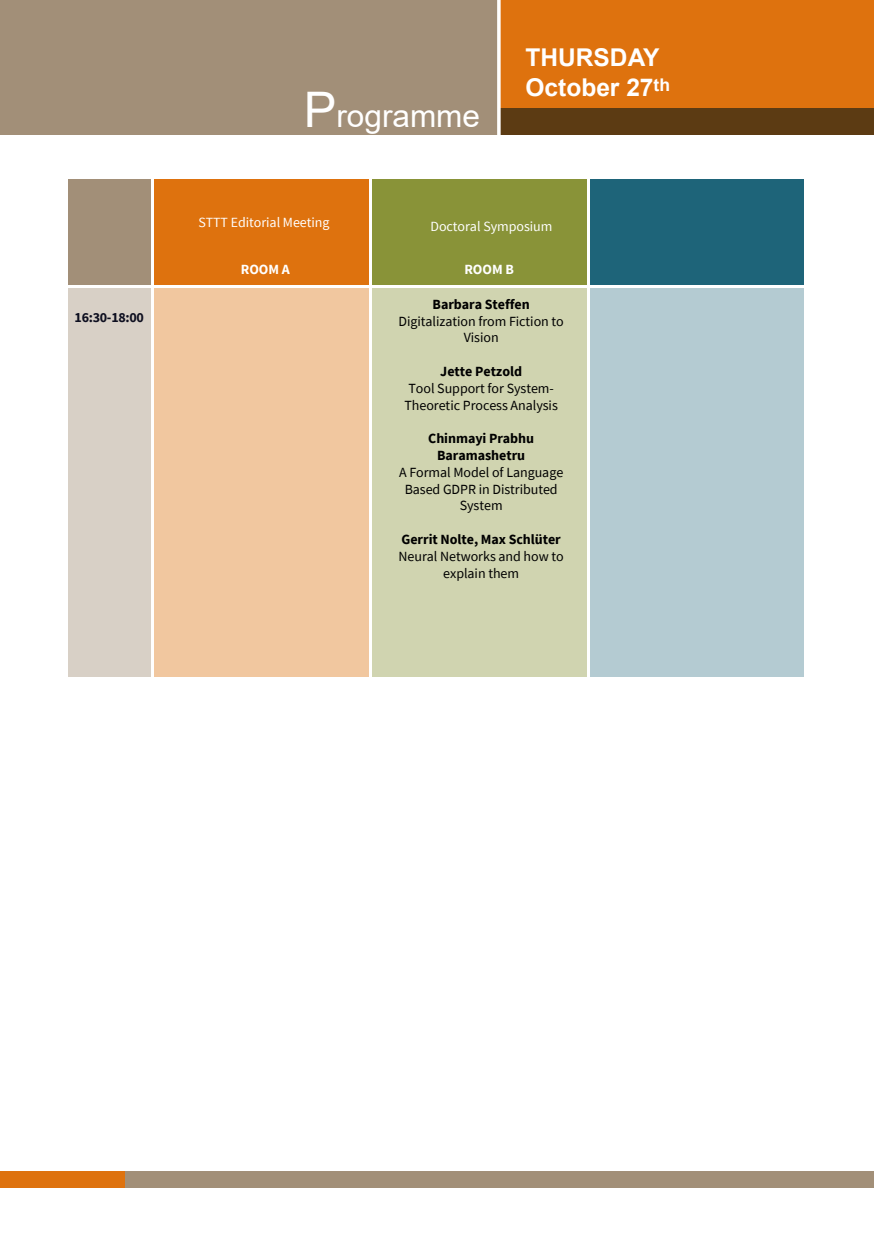
<style>
.page{position:relative;width:874px;height:1241px;background:#fff}
.page>*{position:absolute;margin:0;border:0;box-sizing:border-box;transform-origin:0 0}
.t1{font:31.5px "Arial";color:#fff}
.t2{font:700 24.5px/29.4px "Arial";color:#fff}
.t3{font:14px/16.8px "Source Sans Pro";letter-spacing:-.005em;color:#000;text-align:center}
.t4{font:700 14px/16.8px "Source Sans Pro";letter-spacing:-.005em;color:#000;text-align:center}
.t5{font:14px "Source Sans Pro";letter-spacing:-.005em;color:#fff}
.t6{font:700 14px "Source Sans Pro";letter-spacing:-.02em;color:#0e0f20}
.t7{font:700 14px "Source Sans Pro";letter-spacing:-.005em;color:#fff}
.s1{font-size:49px}
</style>
<div class="page">
<div style="left:0;top:1171px;width:873px;height:17px;background:#a28f78"></div>
<div style="left:0;top:1171px;width:124px;height:17px;background:#de720e"></div>
<div style="left:0;top:0;width:546px;height:135px;background:#a28f78"></div>
<div style="left:498px;top:0;width:375px;height:108px;background:#de720e"></div>
<div style="left:498px;top:108px;width:375px;height:27px;background:#5c3b13"></div>
<div style="left:69px;top:288px;width:82px;height:389px;background:#d8d0c6"></div>
<div style="left:155px;top:179px;width:213px;height:106px;background:#de720e"></div>
<div style="left:372px;top:179px;width:214px;height:106px;background:#899338"></div>
<div style="left:589px;top:179px;width:214px;height:106px;background:#1e6479"></div>
<div style="left:155px;top:288px;width:213px;height:389px;background:#f1c79f"></div>
<div style="left:372px;top:288px;width:214px;height:389px;background:#d0d4b0"></div>
<div style="left:589px;top:288px;width:214px;height:389px;background:#b4cbd2"></div>
<div style="left:69px;top:179px;width:82px;height:106px;background:#a28f78"></div>
<hr style="left:497px;top:0;width:3px;height:137px;background:#fff">
<hr style="left:873px;top:0;width:1px;height:135px;background:#5c3b13">
<p class="t6" style="left:74px;top:308px;width:71px">16:30-18:00</p>
<h1 class="t1" style="left:303px;top:94px;width:178px"><span class="s1">P</span>rogramme</h1>
<h2 class="t2" style="left:525px;top:43px;width:146px">THURSDAY<br>October 27<sup>th</sup></h2>
<p class="t5" style="left:198px;top:214px;width:132px">STTT Editorial Meeting</p>
<p class="t7" style="left:241px;top:260px;width:51px">ROOM A</p>
<p class="t5" style="left:430px;top:217px;width:123px">Doctoral Symposium</p>
<p class="t7" style="left:464px;top:260px;width:51px">ROOM B</p>
<p class="t4" style="left:432px;top:295px;width:98px">Barbara Steffen</p>
<p class="t3" style="left:398px;top:312px;width:167px">Digitalization from Fiction to<br>Vision</p>
<p class="t4" style="left:440px;top:362px;width:83px">Jette Petzold</p>
<p class="t3" style="left:404px;top:379px;width:155px;text-align:left">Tool Support for System-<br>Theoretic Process Analysis</p>
<p class="t4" style="left:428px;top:430px;width:107px">Chinmayi Prabhu<br>Baramashetru</p>
<p class="t3" style="left:399px;top:463px;width:165px">A Formal Model of Language<br>Based GDPR in Distributed<br>System</p>
<p class="t4" style="left:401px;top:530px;width:161px">Gerrit Nolte, Max Schlüter</p>
<p class="t3" style="left:398px;top:547px;width:166px">Neural Networks and how to explain them</p>
</div>
